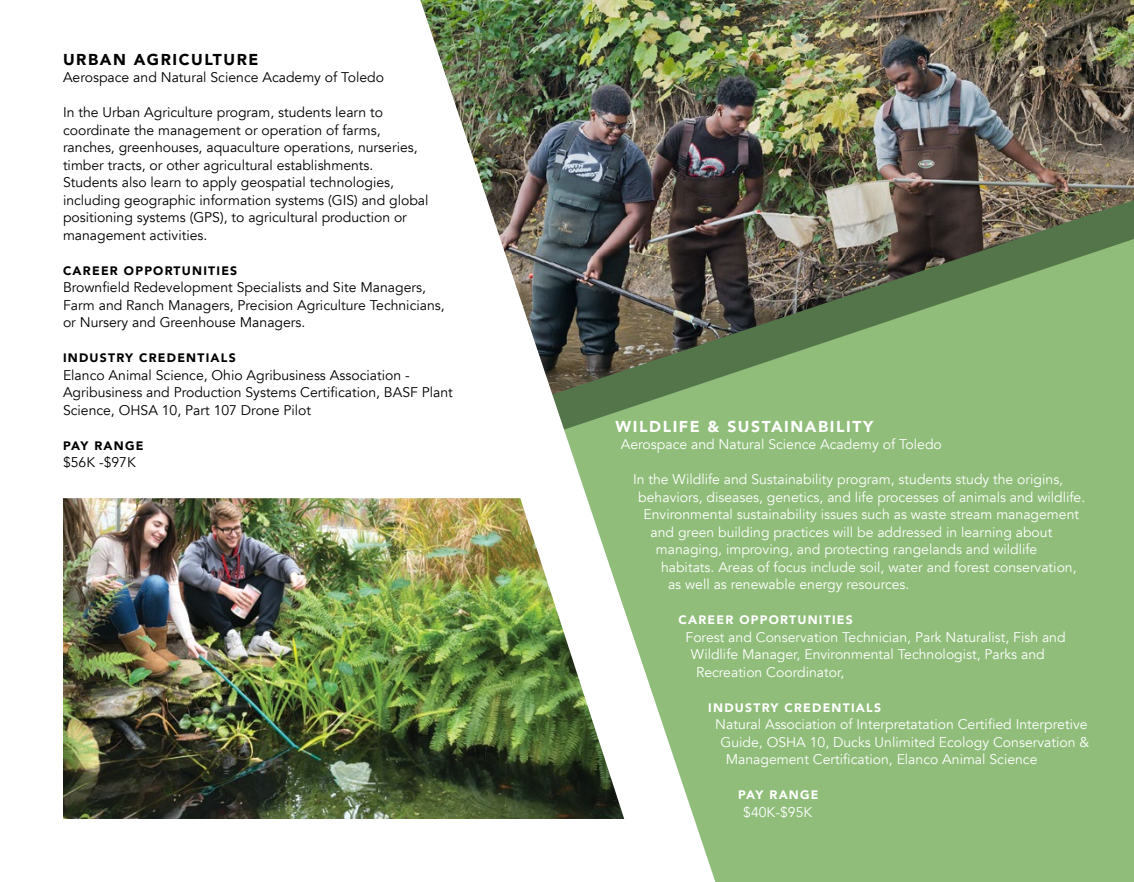
<style>
.page{position:relative;width:1134px;height:882px;background:#fff}
.page>*{position:absolute;margin:0;border:0;box-sizing:border-box;transform-origin:0 0}
.t1{font:900 15.75px "Avenir";letter-spacing:.1em;color:#fff}
.t2{font:900 15.75px "Avenir";letter-spacing:.1em;color:#000}
.t3{font:14px "Avenir";color:#fff}
.t4{font:14px/17.5px "Avenir";color:#000}
.t5{font:900 12.25px "Avenir";letter-spacing:.1em;color:#000}
.t6{font:900 12.25px "Avenir";letter-spacing:.1em;color:#fff}
</style>
<div class="page">
<img style="left:715px;top:0;width:419px;height:200px">
<img style="left:715px;top:200px;width:419px;height:39px">
<svg style="left:715px;top:239px;width:419px;height:643px;background:#89b374"></svg>
<img style="left:420px;top:0;width:295px;height:881px">
<img style="left:63px;top:498px;width:561px;height:321px">
<p class="t2" style="left:63px;top:49px;width:197px">URBAN AGRICULTURE</p>
<p class="t4" style="left:63px;top:69px;width:323px">Aerospace and Natural Science Academy of Toledo</p>
<p class="t4" style="left:63px;top:104px;width:367px">In the Urban Agriculture program, students learn to coordinate the management or operation of farms, ranches, greenhouses, aquaculture operations, nurseries, timber tracts, or other agricultural establishments.<br>Students also learn to apply geospatial technologies, including geographic information systems (GIS) and global positioning systems (GPS), to agricultural production or management activities.</p>
<p class="t5" style="left:63px;top:262px;width:176px">CAREER OPPORTUNITIES</p>
<p class="t4" style="left:63px;top:279px;width:383px">Brownfield Redevelopment Specialists and Site Managers,<br>Farm and Ranch Managers, Precision Agriculture Technicians, or Nursery and Greenhouse Managers.</p>
<p class="t5" style="left:63px;top:350px;width:174px">INDUSTRY CREDENTIALS</p>
<p class="t4" style="left:63px;top:367px;width:391px">Elanco Animal Science, Ohio Agribusiness Association -<br>Agribusiness and Production Systems Certification, BASF Plant<br>Science, OHSA 10, Part 107 Drone Pilot</p>
<p class="t5" style="left:63px;top:438px;width:82px">PAY RANGE</p>
<p class="t4" style="left:63px;top:454px;width:74px">$56K -$97K</p>
<p class="t1" style="left:616px;top:416px;width:259px">WILDLIFE &amp; SUSTAINABILITY</p>
<p class="t3" style="left:621px;top:435px;width:323px">Aerospace and Natural Science Academy of Toledo</p>
<p class="t3" style="left:633px;top:470px;width:432px">In the Wildlife and Sustainability program, students study the origins,</p>
<p class="t3" style="left:638px;top:488px;width:448px">behaviors, diseases, genetics, and life processes of animals and wildlife.</p>
<p class="t3" style="left:644px;top:505px;width:437px">Environmental sustainability issues such as waste stream management</p>
<p class="t3" style="left:651px;top:523px;width:403px">and green building practices will be addressed in learning about</p>
<p class="t3" style="left:656px;top:540px;width:383px">managing, improving, and protecting rangelands and wildlife</p>
<p class="t3" style="left:661px;top:558px;width:417px">habitats. Areas of focus include soil, water and forest conservation,</p>
<p class="t3" style="left:668px;top:575px;width:243px">as well as renewable energy resources.</p>
<p class="t6" style="left:679px;top:612px;width:176px">CAREER OPPORTUNITIES</p>
<p class="t3" style="left:686px;top:628px;width:382px">Forest and Conservation Technician, Park Naturalist, Fish and</p>
<p class="t3" style="left:691px;top:645px;width:355px">Wildlife Manager, Environmental Technologist, Parks and</p>
<p class="t3" style="left:696px;top:663px;width:150px">Recreation Coordinator,</p>
<p class="t6" style="left:708px;top:699px;width:174px">INDUSTRY CREDENTIALS</p>
<p class="t3" style="left:715px;top:715px;width:374px">Natural Association of Interpretatation Certified Interpretive</p>
<p class="t3" style="left:721px;top:733px;width:370px">Guide, OSHA 10, Ducks Unlimited Ecology Conservation &amp;</p>
<p class="t3" style="left:726px;top:750px;width:313px">Management Certification, Elanco Animal Science</p>
<p class="t6" style="left:738px;top:787px;width:82px">PAY RANGE</p>
<p class="t3" style="left:743px;top:803px;width:71px">$40K-$95K</p>
</div>
